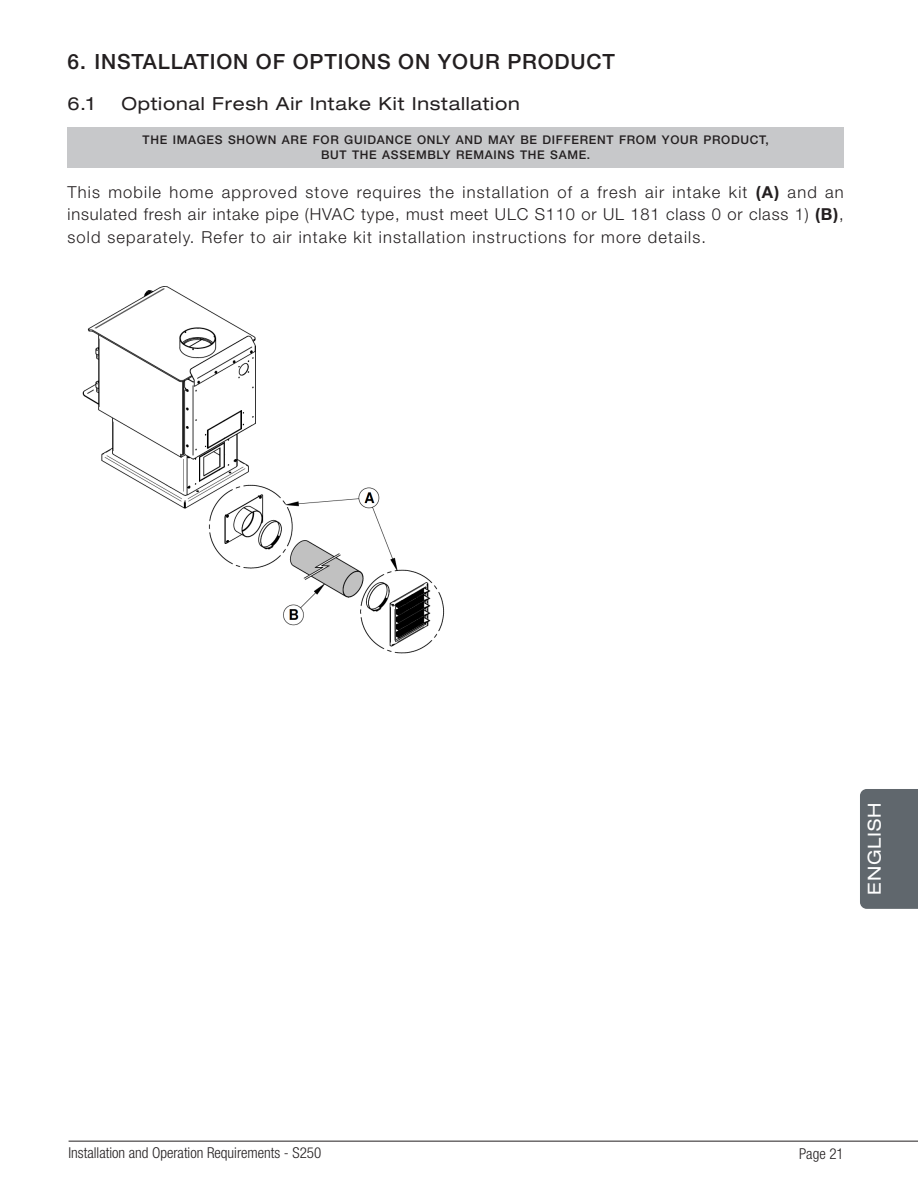
<style>
.page{position:relative;width:918px;height:1188px;background:#fff}
.page>*{position:absolute;margin:0;border:0;box-sizing:border-box;transform-origin:0 0}
.t1{font:500 21px "Helvetica Neue LT Std";letter-spacing:.04em;color:#231f20}
.t2{font:expanded 18px "Helvetica Neue LT Std";letter-spacing:.04em;color:#231f20}
.t3{font:expanded 18px "Helvetica Neue LT Std";letter-spacing:.04em;color:#fff}
.t4{font:300 16.5px/22.5px "Helvetica Neue LT Std";letter-spacing:.07em;color:#231f20;text-align:justify}
.t5{font:300 condensed 15px "Helvetica Neue LT Std";color:#231f20}
.t6{font:500 12px/14.4px "Helvetica Neue LT Std";letter-spacing:.055em;color:#231f20;text-align:center}
.s1{font-weight:700}
</style>
<div class="page">
<hr style="left:69px;top:1141px;width:849px;height:1px;background:#231f20">
<div style="left:860px;top:789px;width:58px;height:120px;background:#60676d"></div>
<div style="left:68px;top:127px;width:776px;height:41px;background:#c7c8ca"></div>
<img style="left:82px;top:286px;width:363px;height:368px">
<p class="t1" style="left:68px;top:49px;width:549px">6. INSTALLATION OF OPTIONS ON YOUR PRODUCT</p>
<p class="t2" style="left:68px;top:93px;width:29px">6.1</p>
<p class="t2" style="left:122px;top:93px;width:400px">Optional Fresh Air Intake Kit Installation</p>
<p class="t6" style="left:143px;top:133px;width:628px">THE IMAGES SHOWN ARE FOR GUIDANCE ONLY AND MAY BE DIFFERENT FROM YOUR PRODUCT,<br>BUT THE ASSEMBLY REMAINS THE SAME.</p>
<p class="t4" style="left:68px;top:180px;width:778px">This mobile home approved stove requires the installation of a fresh air intake kit <span class="s1">(A)</span> and an insulated fresh air intake pipe (HVAC type, must meet ULC S110 or UL 181 class 0 or class 1) <span class="s1">(B)</span>, sold separately. Refer to air intake kit installation instructions for more details.</p>
<p class="t3" style="left:863px;top:895px;width:93px;rotate:-90deg">ENGLISH</p>
<p class="t5" style="left:69px;top:1145px;width:254px">Installation and Operation Requirements - S250</p>
<p class="t5" style="left:799px;top:1145px;width:46px">Page 21</p>
</div>
